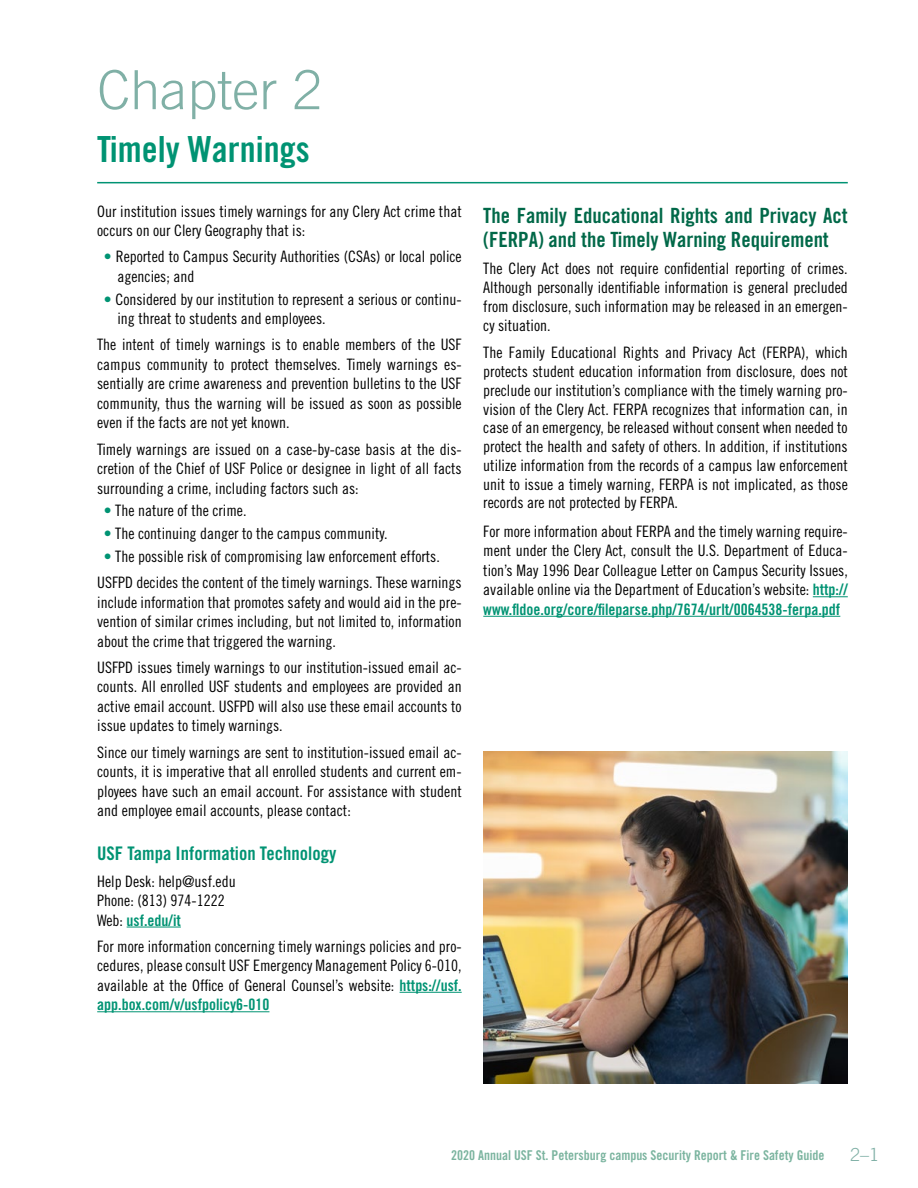
<style>
.page{position:relative;width:918px;height:1188px;background:#fff}
.page>*{position:absolute;margin:0;border:0;box-sizing:border-box;transform-origin:0 0}
.body_chapter_heading{font:300 54px "Trade Gothic LT Std";color:#80b0a6}
.Body_chapter_name{font:36px "Trade Gothic LT Std Bd Cn 20";color:#009373}
.Body_main_title{font:21px/24px "Trade Gothic LT Std Bd Cn 20";color:#006848}
.subtitles_teal_k{font:18.75px "Trade Gothic LT Std Bd Cn 20";color:#009373}
.t1{font:300 18px "Trade Gothic LT Std";color:#80b0a6}
.Body_copy_K{font:15.75px/19.5px "Trade Gothic LT Std Cn 18";color:#000;text-align:justify}
.Body_copy_K-2{font:15.75px "Trade Gothic LT Std Bd Cn 20";color:#009373}
.t2{font:13.5px "Trade Gothic LT Std Bd Cn 20";color:#7bb49f}
.s1{color:#009373}
.s2{font-family:"Trade Gothic LT Std Cn 18";color:#000}
.s3{font-family:"Trade Gothic LT Std Bd Cn 20";color:#009373}
</style>
<div class="page">
<hr style="left:97px;top:182px;width:751px;height:1px;background:#009373">
<hr style="left:127px;top:927px;width:54px;height:1px;background:#009373">
<hr style="left:400px;top:992px;width:62px;height:1px;background:#009373">
<hr style="left:97px;top:1011px;width:172px;height:1px;background:#009373">
<hr style="left:813px;top:596px;width:35px;height:1px;background:#009373">
<hr style="left:483px;top:616px;width:357px;height:1px;background:#009373">
<img style="left:483px;top:752px;width:365px;height:331px">
<p class="body_chapter_heading" style="left:97px;top:58px;width:227px">Chapter 2</p>
<p class="Body_chapter_name" style="left:97px;top:127px;width:214px">Timely Warnings</p>
<p class="Body_copy_K" style="left:97px;top:201px;width:366px">Our institution issues timely warnings for any Clery Act crime that occurs on our Clery Geography that is:</p>
<p class="Body_copy_K" style="left:117px;top:247px;width:346px;text-indent:-14px"><span class="s1">•</span> Reported to Campus Security Authorities (CSAs) or local police agencies; and</p>
<p class="Body_copy_K" style="left:117px;top:289px;width:346px;text-indent:-14px"><span class="s1">•</span> Considered by our institution to represent a serious or continu&shy;ing threat to students and employees.</p>
<p class="Body_copy_K" style="left:97px;top:335px;width:366px">The intent of timely warnings is to enable members of the USF campus community to protect themselves. Timely warnings es&shy;sentially are crime awareness and prevention bulletins to the USF community, thus the warning will be issued as soon as possible even if the facts are not yet known.</p>
<p class="Body_copy_K" style="left:97px;top:439px;width:366px">Timely warnings are issued on a case-by-case basis at the dis&shy;cretion of the Chief of USF Police or designee in light of all facts surrounding a crime, including factors such as:</p>
<p class="Body_copy_K" style="left:104px;top:501px;width:144px"><span class="s1">•</span> The nature of the crime.</p>
<p class="Body_copy_K" style="left:104px;top:524px;width:285px"><span class="s1">•</span> The continuing danger to the campus community.</p>
<p class="Body_copy_K" style="left:104px;top:546px;width:337px"><span class="s1">•</span> The possible risk of compromising law enforcement efforts.</p>
<p class="Body_copy_K" style="left:97px;top:573px;width:366px">USFPD decides the content of the timely warnings. These warnings include information that promotes safety and would aid in the pre&shy;vention of similar crimes including, but not limited to, information about the crime that triggered the warning.</p>
<p class="Body_copy_K" style="left:97px;top:657px;width:366px">USFPD issues timely warnings to our institution-issued email ac&shy;counts. All enrolled USF students and employees are provided an active email account. USFPD will also use these email accounts to issue updates to timely warnings.</p>
<p class="Body_copy_K" style="left:97px;top:742px;width:366px">Since our timely warnings are sent to institution-issued email ac&shy;counts, it is imperative that all enrolled students and current em&shy;ployees have such an email account. For assistance with student and employee email accounts, please contact:</p>
<p class="subtitles_teal_k" style="left:97px;top:842px;width:241px">USF Tampa Information Technology</p>
<p class="Body_copy_K" style="left:97px;top:871px;width:140px">Help Desk: help@usf.edu</p>
<p class="Body_copy_K" style="left:97px;top:891px;width:129px">Phone: (813) 974-1222</p>
<p class="Body_copy_K-2" style="left:97px;top:910px;width:85px"><span class="s2">Web:</span> usf.edu/it</p>
<p class="Body_copy_K" style="left:97px;top:936px;width:366px">For more information concerning timely warnings policies and pro&shy;cedures, please consult USF Emergency Management Policy 6-010, available at the Office of General Counsel’s website: <span class="s3">https://usf. app.box.com/v/usfpolicy6-010</span></p>
<p class="Body_main_title" style="left:483px;top:203px;width:366px">The Family Educational Rights and Privacy Act (FERPA) and the Timely Warning Requirement</p>
<p class="Body_copy_K" style="left:483px;top:259px;width:366px;line-height:18.8px">The Clery Act does not require confidential reporting of crimes.<br>Although personally identifiable information is general precluded from disclosure, such information may be released in an emergen&shy;cy situation.</p>
<p class="Body_copy_K" style="left:483px;top:343px;width:366px;line-height:18.8px">The Family Educational Rights and Privacy Act (FERPA), which protects student education information from disclosure, does not preclude our institution’s compliance with the timely warning pro&shy;vision of the Clery Act. FERPA recognizes that information can, in case of an emergency, be released without consent when needed to protect the health and safety of others. In addition, if institutions utilize information from the records of a campus law enforcement unit to issue a timely warning, FERPA is not implicated, as those records are not protected by FERPA.</p>
<p class="Body_copy_K" style="left:483px;top:521px;width:366px">For more information about FERPA and the timely warning require&shy;ment under the Clery Act, consult the U.S. Department of Educa&shy;tion’s May 1996 Dear Colleague Letter on Campus Security Issues, available online via the Department of Education’s website: <span class="s3">http:// www.fldoe.org/core/fileparse.php/7674/urlt/0064538-ferpa.pdf</span></p>
<p class="t2" style="left:451px;top:1147px;width:375px">2020 Annual USF St. Petersburg campus Security Report &amp; Fire Safety Guide</p>
<p class="t1" style="left:850px;top:1144px;width:31px">2–1</p>
</div>
